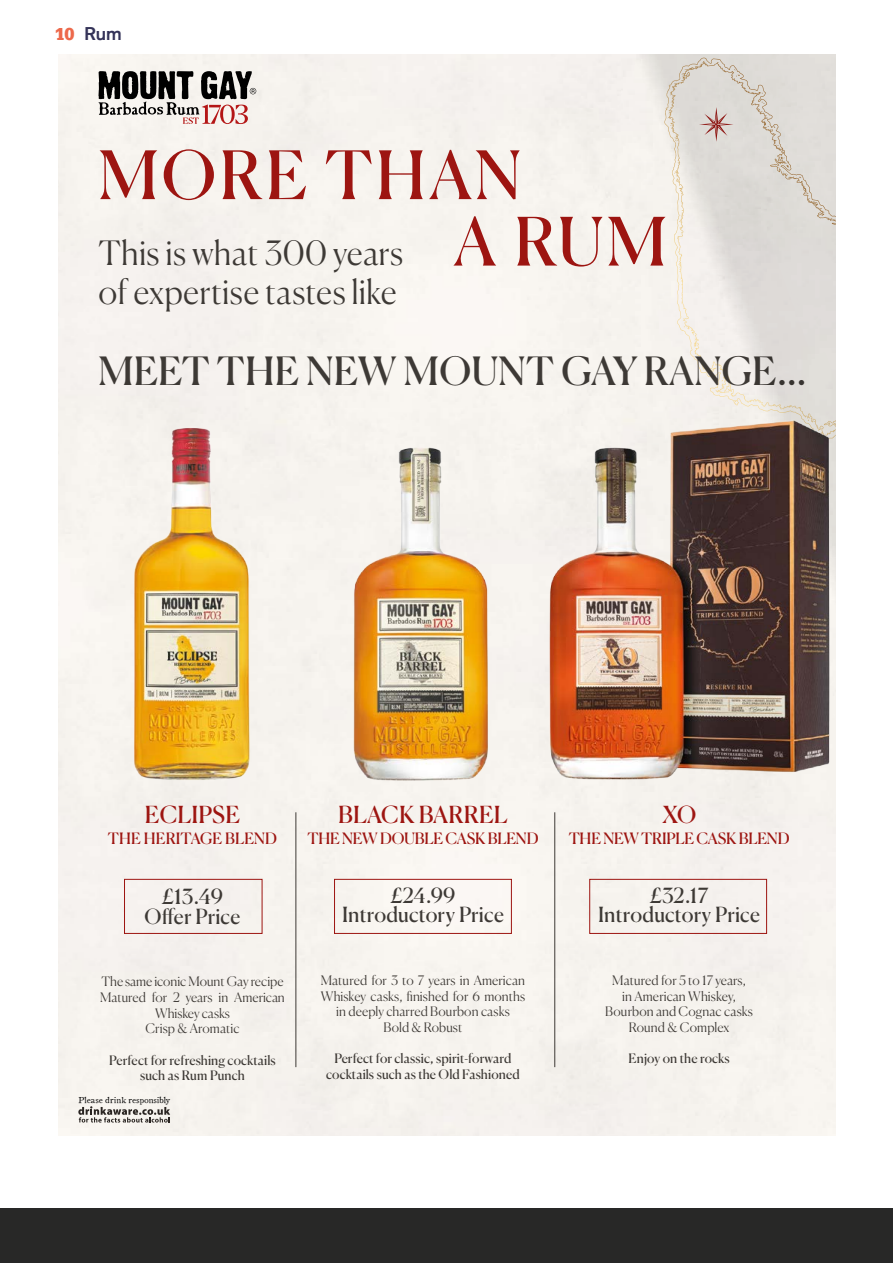
<style>
.page{position:relative;width:893px;height:1263px;background:#fff}
.page>*{position:absolute;margin:0;border:0;box-sizing:border-box;transform-origin:0 0}
.t1{font:66.6px "Canela";letter-spacing:.05em;color:#9d1511}
.t2{font:39px "Canela";letter-spacing:.005em;color:#3d3935}
.t3{font:300 33.45px/39px "Canela";letter-spacing:.01em;color:#3d3935}
.t4{font:23.55px "Canela";letter-spacing:.005em;color:#9d1511}
.t5{font:20.85px/19.5px "Canela";letter-spacing:.01em;color:#3d3935;text-align:center}
.t6{font:700 18px "Basic Commercial LT Com";color:#343358}
.t7{font:15.6px "Canela";letter-spacing:-.01em;color:#9d1511}
.t8{font:300 13.05px/15.6px "Canela";letter-spacing:.005em;color:#3d3935;text-align:center}
.t9{font:13.05px/15.6px "Canela";letter-spacing:.005em;color:#3d3935;text-align:center}
.t10{font:8.4px "Coldstyle Roman";letter-spacing:.02em;color:#000}
.s1{font-family:"Serifa";color:#ed694b}
.s2{font-weight:400;font-size:66.6px;color:#9d1511}
</style>
<div class="page">
<div style="left:0;top:1209px;width:893px;height:54px;background:#282827"></div>
<div style="left:59px;top:54px;width:777px;height:1081px;background:#f6f3ee"></div>
<img style="left:621px;top:54px;width:215px;height:606px">
<svg style="left:78px;top:1106px;width:92px;height:16px"></svg>
<svg style="left:98px;top:71px;width:158px;height:53px"></svg>
<img style="left:121px;top:421px;width:140px;height:364px">
<img style="left:350px;top:442px;width:145px;height:340px">
<img style="left:537px;top:410px;width:293px;height:375px">
<hr style="left:296px;top:812px;width:1px;height:255px;background:#3d3935">
<hr style="left:554px;top:812px;width:1px;height:255px;background:#3d3935">
<div style="left:124px;top:879px;width:139px;height:55px;border:1px solid #9d1511"></div>
<div style="left:334px;top:879px;width:178px;height:55px;border:1px solid #9d1511"></div>
<div style="left:589px;top:879px;width:178px;height:55px;border:1px solid #9d1511"></div>
<h3 class="t6" style="left:55px;top:23px;width:68px"><span class="s1">10</span> Rum</h3>
<h1 class="t1" style="left:98px;top:123px;width:424px">MORE THAN</h1>
<h3 class="t3" style="left:98px;top:231px;width:570px">This is what 300 years <span class="s2">A RUM </span>of expertise tastes like</h3>
<h2 class="t2" style="left:98px;top:340px;width:710px">MEET THE NEW MOUNT GAY RANGE…</h2>
<h3 class="t4" style="left:145px;top:796px;width:97px">ECLIPSE</h3>
<p class="t7" style="left:108px;top:826px;width:171px">THE HERITAGE BLEND</p>
<h3 class="t4" style="left:338px;top:796px;width:171px">BLACK BARREL</h3>
<p class="t7" style="left:307px;top:826px;width:232px">THE NEW DOUBLE CASK BLEND</p>
<h3 class="t4" style="left:662px;top:796px;width:36px">XO</h3>
<p class="t7" style="left:569px;top:826px;width:222px">THE NEW TRIPLE CASK BLEND</p>
<h3 class="t5" style="left:145px;top:885px;width:97px">£13.49<br>Offer Price</h3>
<h3 class="t5" style="left:342px;top:884px;width:163px">£24.99<br>Introductory Price</h3>
<h3 class="t5" style="left:598px;top:884px;width:163px">£32.17<br>Introductory Price</h3>
<p class="t8" style="left:100px;top:973px;width:186px">The same iconic Mount Gay recipe<br>Matured for 2 years in American<br>Whiskey casks<br>Crisp &amp; Aromatic</p>
<p class="t9" style="left:109px;top:1051px;width:168px">Perfect for refreshing cocktails such as Rum Punch</p>
<p class="t8" style="left:321px;top:971px;width:206px">Matured for 3 to 7 years in American<br>Whiskey casks, finished for 6 months in deeply charred Bourbon casks<br>Bold &amp; Robust</p>
<p class="t9" style="left:326px;top:1050px;width:195px">Perfect for classic, spirit-forward cocktails such as the Old Fashioned</p>
<p class="t8" style="left:605px;top:971px;width:149px">Matured for 5 to 17 years,<br>in American Whiskey,<br>Bourbon and Cognac casks<br>Round &amp; Complex</p>
<p class="t9" style="left:628px;top:1050px;width:103px">Enjoy on the rocks</p>
<p class="t10" style="left:78px;top:1095px;width:94px">Please drink responsibly</p>
</div>
